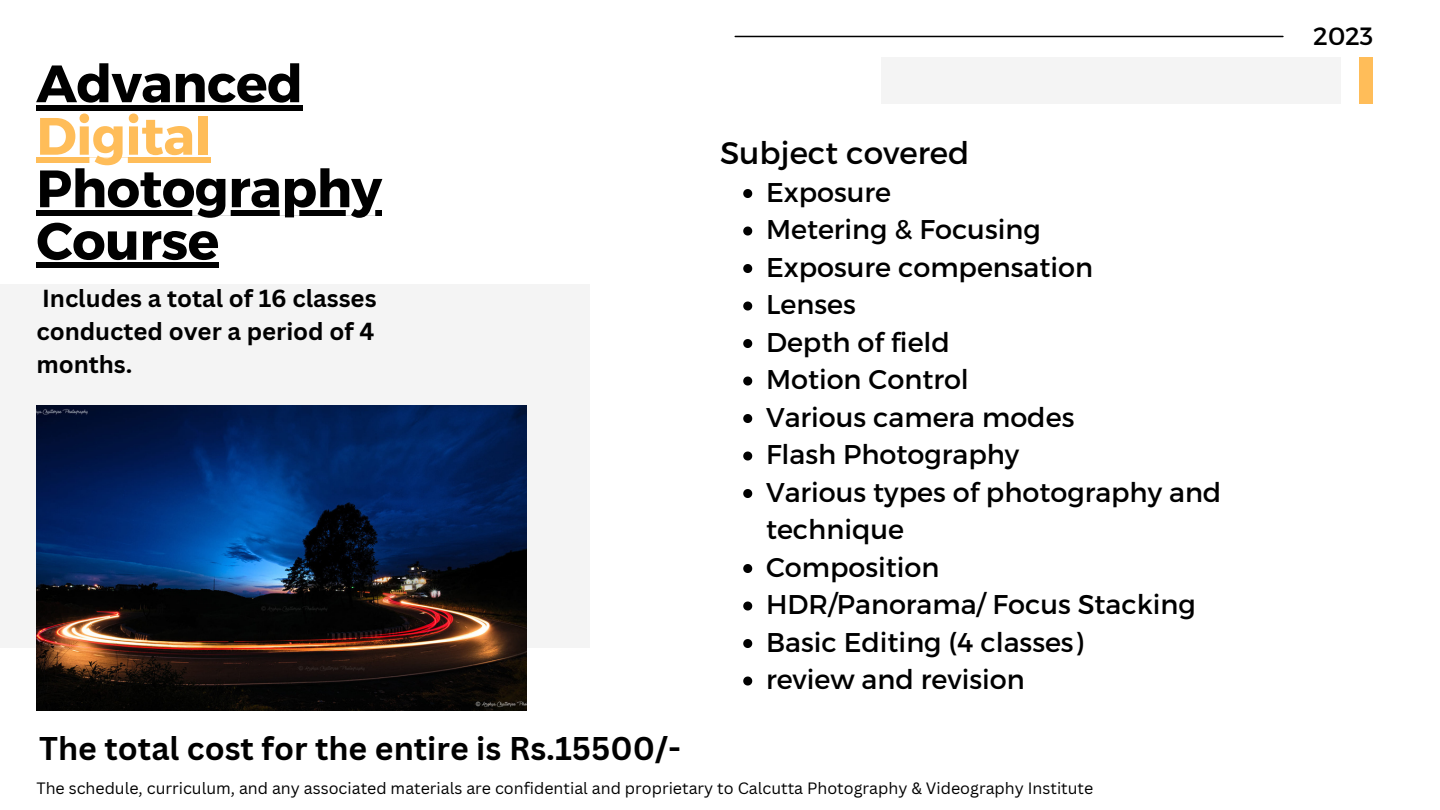
<style>
.page{position:relative;width:1440px;height:810px;background:#fff}
.page>*{position:absolute;margin:0;border:0;box-sizing:border-box;transform-origin:0 0}
.t1{font:700 52.5px/52.5px "Montserrat";letter-spacing:-.01em;color:#000}
.t2{font:700 32px "Canva Sans";color:#000}
.t3{font:31.1px "Montserrat";color:#000}
.t4{font:27.1px/37.5px "Montserrat";color:#000}
.t5{font:25px "Montserrat";color:#000}
.t6{font:700 24px/33px "Canva Sans";color:#000;text-align:justify}
.t7{font:16px "Canva Sans";color:#000}
.s1{color:#ffbd59}
</style>
<div class="page">
<div style="left:0;top:284px;width:590px;height:363px;background:#f4f4f4"></div>
<div style="left:36px;top:105px;width:267px;height:5px;background:#000"></div>
<svg style="left:36px;top:158px;width:175px;height:5px"></svg>
<svg style="left:36px;top:210px;width:346px;height:5px;fill:#000"></svg>
<div style="left:36px;top:263px;width:183px;height:5px;background:#000"></div>
<img style="left:36px;top:405px;width:491px;height:305px">
<hr style="left:735px;top:36px;width:548px;height:1px;background:#000">
<svg style="left:743px;top:189px;width:9px;height:9px"></svg>
<svg style="left:743px;top:227px;width:9px;height:9px"></svg>
<svg style="left:743px;top:264px;width:9px;height:9px"></svg>
<svg style="left:743px;top:302px;width:9px;height:9px"></svg>
<svg style="left:743px;top:339px;width:9px;height:9px"></svg>
<svg style="left:743px;top:377px;width:9px;height:9px"></svg>
<svg style="left:743px;top:414px;width:9px;height:9px"></svg>
<svg style="left:743px;top:452px;width:9px;height:9px"></svg>
<svg style="left:743px;top:489px;width:9px;height:9px"></svg>
<svg style="left:743px;top:564px;width:9px;height:9px"></svg>
<svg style="left:743px;top:602px;width:9px;height:9px"></svg>
<svg style="left:743px;top:639px;width:9px;height:9px"></svg>
<svg style="left:743px;top:677px;width:9px;height:9px"></svg>
<div style="left:1359px;top:58px;width:14px;height:46px;background:#ffbd59"></div>
<div style="left:881px;top:58px;width:460px;height:46px;background:#f4f4f4"></div>
<p class="t1" style="left:36px;top:55px;width:347px">Advanced<br><span class="s1">Digital<br></span>Photography</p>
<p class="t1" style="left:36px;top:212px;width:184px">Course</p>
<p class="t6" style="left:36px;top:281px;width:342px">Includes a total of 16 classes conducted over a period of 4 months.</p>
<p class="t2" style="left:39px;top:725px;width:643px">The total cost for the entire is Rs.15500/-</p>
<p class="t3" style="left:720px;top:132px;width:251px">Subject covered</p>
<p class="t4" style="left:766px;top:172px;width:127px">Exposure</p>
<p class="t4" style="left:766px;top:210px;width:276px">Metering &amp; Focusing</p>
<p class="t4" style="left:766px;top:247px;width:329px">Exposure compensation</p>
<p class="t4" style="left:766px;top:285px;width:91px">Lenses</p>
<p class="t4" style="left:766px;top:322px;width:186px">Depth of field</p>
<p class="t4" style="left:766px;top:360px;width:204px">Motion Control</p>
<p class="t4" style="left:766px;top:397px;width:310px">Various camera modes</p>
<p class="t4" style="left:766px;top:435px;width:255px">Flash Photography</p>
<p class="t4" style="left:766px;top:472px;width:457px">Various types of photography and technique</p>
<p class="t4" style="left:766px;top:547px;width:175px">Composition</p>
<p class="t4" style="left:766px;top:585px;width:431px">HDR/Panorama/ Focus Stacking</p>
<p class="t4" style="left:766px;top:622px;width:319px">Basic Editing (4 classes)</p>
<p class="t4" style="left:766px;top:660px;width:260px">review and revision</p>
<p class="t7" style="left:36px;top:777px;width:1059px">The schedule, curriculum, and any associated materials are confidential and proprietary to Calcutta Photography &amp; Videography Institute</p>
<p class="t5" style="left:1313px;top:20px;width:62px">2023</p>
</div>
